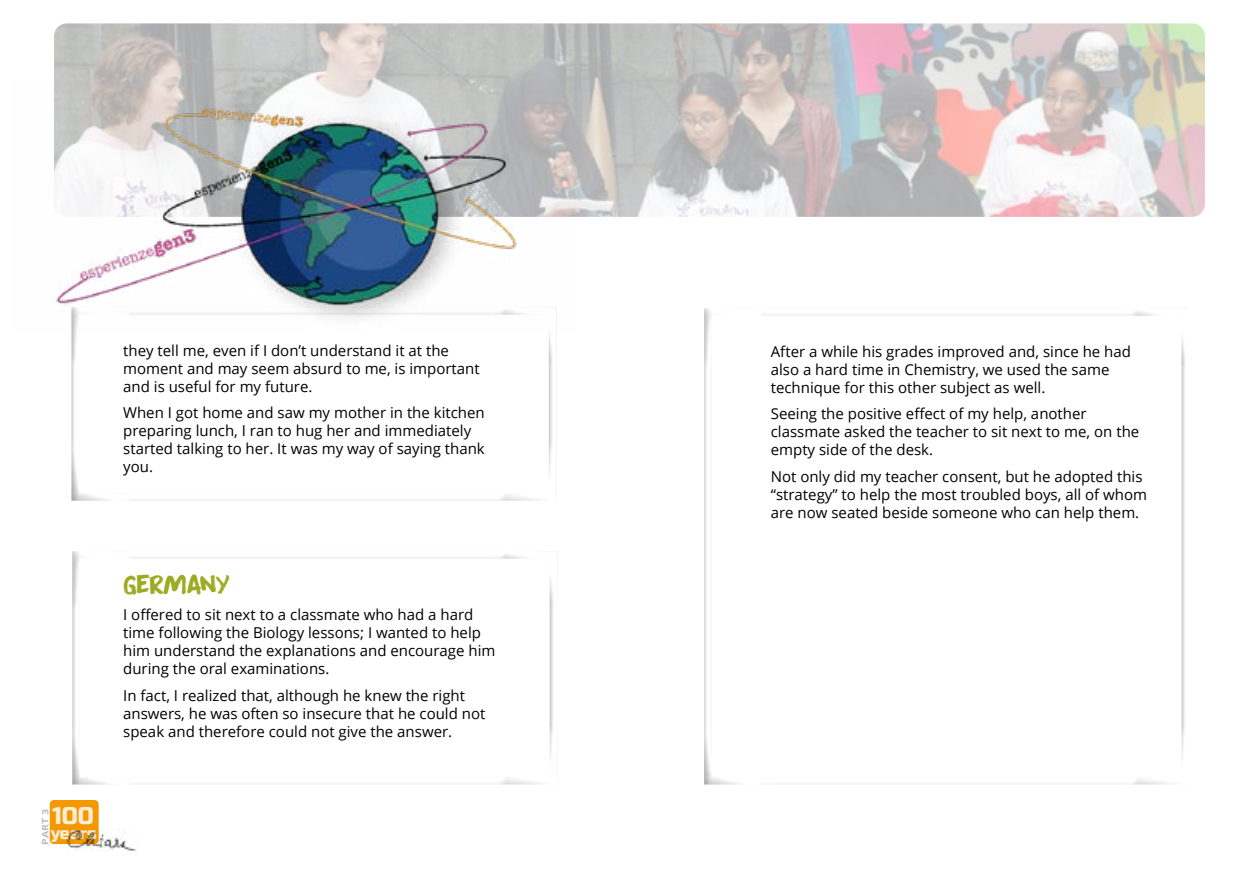
<style>
.page{position:relative;width:1259px;height:893px;background:#fff}
.page>*{position:absolute;margin:0;border:0;box-sizing:border-box;transform-origin:0 0}
.t1{font:27px "Apex Brush DEMO";letter-spacing:-.045em;color:#9dab22}
.t2{font:24px "Russo One";color:#feecd4}
.t3{font:16.5px "Russo One";color:#feecd4}
.t4{font:15px/18px "Open Sans";color:#000}
.t5{font:700 8.85px "Open Sans";color:#bcbcbc;scale:1.18 1}
</style>
<div class="page">
<div style="left:50px;top:800px;width:49px;height:44px;background:#f49800;border-radius:4px"></div>
<img style="left:67px;top:830px;width:69px;height:20px">
<img style="left:54px;top:23px;width:1151px;height:194px">
<img style="left:54px;top:81px;width:521px;height:252px">
<p class="t4" style="left:123px;top:341px;width:358px">they tell me, even if I don’t understand it at the moment and may seem absurd to me, is important and is useful for my future.</p>
<p class="t4" style="left:123px;top:403px;width:363px">When I got home and saw my mother in the kitchen preparing lunch, I ran to hug her and immediately started talking to her. It was my way of saying thank you.</p>
<h2 class="t2" style="left:52px;top:802px;width:43px">100</h2>
<p class="t3" style="left:51px;top:824px;width:48px">years</p>
<p class="t5" style="left:39px;top:845px;width:32px;rotate:-90deg">PART 3</p>
<h1 class="t1" style="left:123px;top:568px;width:108px">GERMANY</h1>
<p class="t4" style="left:123px;top:605px;width:374px">I offered to sit next to a classmate who had a hard time following the Biology lessons; I wanted to help him understand the explanations and encourage him during the oral examinations.</p>
<p class="t4" style="left:123px;top:686px;width:364px">In fact, I realized that, although he knew the right answers, he was often so insecure that he could not speak and therefore could not give the answer.</p>
<p class="t4" style="left:771px;top:342px;width:362px">After a while his grades improved and, since he had also a hard time in Chemistry, we used the same technique for this other subject as well.</p>
<p class="t4" style="left:771px;top:404px;width:370px">Seeing the positive effect of my help, another classmate asked the teacher to sit next to me, on the empty side of the desk.</p>
<p class="t4" style="left:771px;top:467px;width:378px">Not only did my teacher consent, but he adopted this “strategy” to help the most troubled boys, all of whom are now seated beside someone who can help them.</p>
</div>
